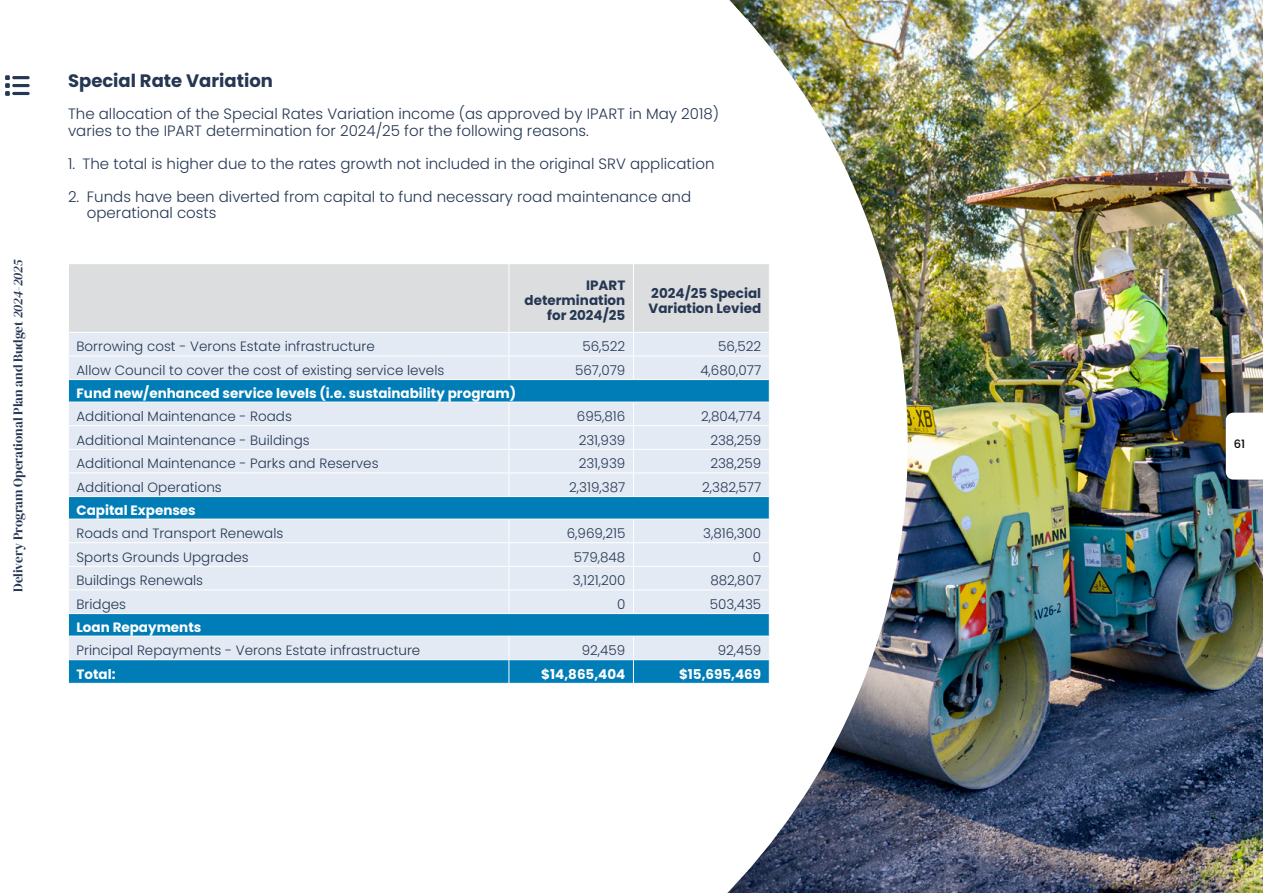
<style>
.page{position:relative;width:1263px;height:893px;background:#fff}
.page>*{position:absolute;margin:0;border:0;box-sizing:border-box;transform-origin:0 0}
.t1{font:700 18px "Poppins";color:#263753}
.t2{font:300 15px/16.5px "Poppins";color:#263753}
.t3{font:300 13.5px "Poppins";color:#263753}
.t4{font:700 13.5px "Poppins";color:#fff}
.t5{font:700 13.5px/15px "Poppins";color:#263753;text-align:right}
.t6{font:13.2px "DM Serif Display";color:#263753}
.t7{font:500 11.4px "Poppins";color:#000}
.s1{font-style:italic}
</style>
<div class="page">
<img style="left:908px;top:0;width:355px;height:893px">
<img style="left:727px;top:0;width:181px;height:893px">
<svg style="left:1226px;top:413px;width:37px;height:67px"></svg>
<svg style="left:5px;top:75px;width:25px;height:21px"></svg>
<div style="left:69px;top:264px;width:700px;height:68px;background:#dcddde"></div>
<div style="left:69px;top:333px;width:700px;height:280px;background:#e3eaf3"></div>
<svg style="left:69px;top:380px;width:700px;height:139px;background:#9ac7df"></svg>
<svg style="left:69px;top:614px;width:700px;height:69px;background:#4da2ca"></svg>
<hr style="left:509px;top:264px;width:1px;height:68px;background:#fff">
<hr style="left:633px;top:263px;width:137px;height:1px;background:#fff">
<hr style="left:633px;top:264px;width:1px;height:68px;background:#fff">
<hr style="left:769px;top:264px;width:1px;height:68px;background:#fff">
<hr style="left:633px;top:332px;width:137px;height:1px;background:#fff">
<hr style="left:68px;top:356px;width:441px;height:1px;background:#fff">
<hr style="left:509px;top:356px;width:124px;height:1px;background:#fff">
<svg style="left:509px;top:333px;width:1px;height:46px"></svg>
<hr style="left:633px;top:356px;width:137px;height:1px;background:#fff">
<svg style="left:633px;top:333px;width:1px;height:46px"></svg>
<hr style="left:68px;top:379px;width:441px;height:1px;background:#fff">
<hr style="left:509px;top:379px;width:124px;height:1px;background:#fff">
<hr style="left:633px;top:379px;width:137px;height:1px;background:#fff">
<hr style="left:68px;top:402px;width:441px;height:1px;background:#fff">
<hr style="left:509px;top:402px;width:124px;height:1px;background:#fff">
<hr style="left:633px;top:402px;width:137px;height:1px;background:#fff">
<hr style="left:68px;top:425px;width:441px;height:1px;background:#fff">
<hr style="left:509px;top:425px;width:124px;height:1px;background:#fff">
<hr style="left:633px;top:425px;width:137px;height:1px;background:#fff">
<hr style="left:68px;top:449px;width:441px;height:1px;background:#fff">
<hr style="left:509px;top:449px;width:124px;height:1px;background:#fff">
<hr style="left:633px;top:449px;width:137px;height:1px;background:#fff">
<hr style="left:68px;top:473px;width:441px;height:1px;background:#fff">
<hr style="left:509px;top:473px;width:124px;height:1px;background:#fff">
<svg style="left:509px;top:402px;width:1px;height:94px"></svg>
<hr style="left:633px;top:473px;width:137px;height:1px;background:#fff">
<svg style="left:633px;top:402px;width:1px;height:94px"></svg>
<hr style="left:68px;top:496px;width:441px;height:1px;background:#fff">
<hr style="left:509px;top:496px;width:124px;height:1px;background:#fff">
<hr style="left:633px;top:496px;width:137px;height:1px;background:#fff">
<hr style="left:68px;top:519px;width:441px;height:1px;background:#fff">
<hr style="left:509px;top:519px;width:124px;height:1px;background:#fff">
<hr style="left:633px;top:519px;width:137px;height:1px;background:#fff">
<hr style="left:68px;top:542px;width:441px;height:1px;background:#fff">
<hr style="left:509px;top:542px;width:124px;height:1px;background:#fff">
<hr style="left:633px;top:542px;width:137px;height:1px;background:#fff">
<hr style="left:68px;top:566px;width:441px;height:1px;background:#fff">
<hr style="left:509px;top:566px;width:124px;height:1px;background:#fff">
<hr style="left:633px;top:566px;width:137px;height:1px;background:#fff">
<hr style="left:68px;top:590px;width:441px;height:1px;background:#fff">
<hr style="left:509px;top:590px;width:124px;height:1px;background:#fff">
<svg style="left:509px;top:519px;width:1px;height:94px"></svg>
<hr style="left:633px;top:590px;width:137px;height:1px;background:#fff">
<svg style="left:633px;top:519px;width:1px;height:94px"></svg>
<hr style="left:633px;top:613px;width:137px;height:1px;background:#fff">
<hr style="left:68px;top:636px;width:441px;height:1px;background:#fff">
<hr style="left:509px;top:636px;width:124px;height:1px;background:#fff">
<hr style="left:633px;top:636px;width:137px;height:1px;background:#fff">
<hr style="left:68px;top:659px;width:441px;height:1px;background:#fff">
<svg style="left:68px;top:380px;width:1px;height:303px"></svg>
<hr style="left:509px;top:659px;width:124px;height:1px;background:#fff">
<svg style="left:509px;top:636px;width:1px;height:47px"></svg>
<hr style="left:633px;top:659px;width:137px;height:1px;background:#fff">
<svg style="left:633px;top:636px;width:1px;height:47px"></svg>
<svg style="left:769px;top:333px;width:1px;height:350px"></svg>
<hr style="left:633px;top:683px;width:137px;height:1px;background:#fff">
<p class="t6" style="left:10px;top:592px;width:334px;rotate:-90deg">Delivery Program Operational Plan and Budget <span class="s1">2024-2025</span></p>
<h1 class="t1" style="left:68px;top:70px;width:206px">Special Rate Variation</h1>
<p class="t2" style="left:68px;top:106px;width:652px">The allocation of the Special Rates Variation income (as approved by IPART in May 2018) varies to the IPART determination for 2024/25 for the following reasons.</p>
<p class="t2" style="left:68px;top:155px;width:648px">1. The total is higher due to the rates growth not included in the original SRV application</p>
<p class="t2" style="left:87px;top:188px;width:606px;text-indent:-19px">2. Funds have been diverted from capital to fund necessary road maintenance and operational costs</p>
<p class="t5" style="left:525px;top:278px;width:102px">IPART determination for 2024/25</p>
<p class="t5" style="left:648px;top:285px;width:114px;text-align:left">2024/25 Special<br>Variation Levied</p>
<p class="t3" style="left:77px;top:339px;width:300px">Borrowing cost - Verons Estate infrastructure</p>
<p class="t3" style="left:582px;top:339px;width:44px">56,522</p>
<p class="t3" style="left:718px;top:339px;width:44px">56,522</p>
<p class="t3" style="left:77px;top:362px;width:369px">Allow Council to cover the cost of existing service levels</p>
<p class="t3" style="left:575px;top:362px;width:52px">567,079</p>
<p class="t3" style="left:700px;top:362px;width:62px">4,680,077</p>
<p class="t4" style="left:77px;top:385px;width:441px">Fund new/enhanced service levels (i.e. sustainability program)</p>
<p class="t3" style="left:77px;top:408px;width:217px">Additional Maintenance - Roads</p>
<p class="t3" style="left:577px;top:408px;width:50px">695,816</p>
<p class="t3" style="left:701px;top:408px;width:62px">2,804,774</p>
<p class="t3" style="left:77px;top:432px;width:235px">Additional Maintenance - Buildings</p>
<p class="t3" style="left:579px;top:432px;width:48px">231,939</p>
<p class="t3" style="left:710px;top:432px;width:52px">238,259</p>
<p class="t3" style="left:77px;top:456px;width:304px">Additional Maintenance - Parks and Reserves</p>
<p class="t3" style="left:579px;top:456px;width:48px">231,939</p>
<p class="t3" style="left:710px;top:456px;width:52px">238,259</p>
<p class="t3" style="left:77px;top:479px;width:147px">Additional Operations</p>
<p class="t3" style="left:569px;top:479px;width:58px">2,319,387</p>
<p class="t3" style="left:702px;top:479px;width:61px">2,382,577</p>
<p class="t4" style="left:77px;top:502px;width:121px">Capital Expenses</p>
<p class="t3" style="left:77px;top:525px;width:208px">Roads and Transport Renewals</p>
<p class="t3" style="left:567px;top:525px;width:60px">6,969,215</p>
<p class="t3" style="left:703px;top:525px;width:59px">3,816,300</p>
<p class="t3" style="left:77px;top:549px;width:174px">Sports Grounds Upgrades</p>
<p class="t3" style="left:574px;top:549px;width:53px">579,848</p>
<p class="t3" style="left:753px;top:549px;width:10px">0</p>
<p class="t3" style="left:77px;top:573px;width:128px">Buildings Renewals</p>
<p class="t3" style="left:573px;top:573px;width:54px">3,121,200</p>
<p class="t3" style="left:710px;top:573px;width:52px">882,807</p>
<p class="t3" style="left:77px;top:596px;width:51px">Bridges</p>
<p class="t3" style="left:617px;top:596px;width:10px">0</p>
<p class="t3" style="left:710px;top:596px;width:53px">503,435</p>
<p class="t4" style="left:77px;top:619px;width:126px">Loan Repayments</p>
<p class="t3" style="left:77px;top:642px;width:345px">Principal Repayments - Verons Estate infrastructure</p>
<p class="t3" style="left:582px;top:642px;width:45px">92,459</p>
<p class="t3" style="left:718px;top:642px;width:45px">92,459</p>
<p class="t4" style="left:77px;top:666px;width:41px">Total:</p>
<p class="t4" style="left:541px;top:666px;width:86px">$14,865,404</p>
<p class="t4" style="left:679px;top:666px;width:84px">$15,695,469</p>
<p class="t7" style="left:1234px;top:437px;width:13px">61</p>
</div>
